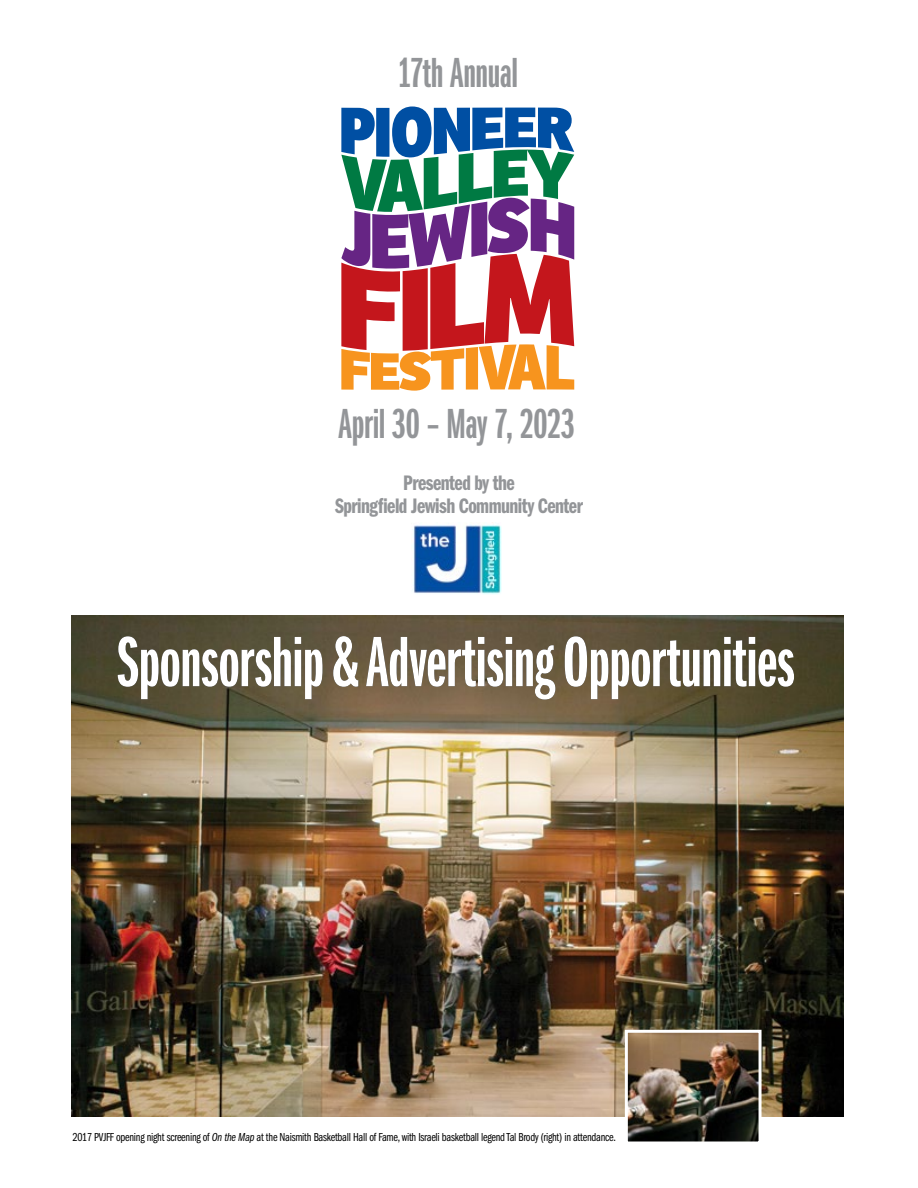
<style>
.page{position:relative;width:918px;height:1188px;background:#fff}
.page>*{position:absolute;margin:0;border:0;box-sizing:border-box;transform-origin:0 0}
.t1{font:73.95px "Franklin Gothic Demi X Cmpr";letter-spacing:-.01em;color:#fff}
.t2{font:43.65px "Franklin Gothic Demi X Cmpr";letter-spacing:-.01em;color:#939598}
.t3{font:21.75px/22.5px "Franklin Gothic Demi Cmpr";letter-spacing:-.025em;color:#939598;text-align:center}
.t4{font:12px "Franklin Gothic Book Cmpr";letter-spacing:-.02em;color:#000}
.s1{font-family:"Franklin Gothic Book Cmpr Ital"}
</style>
<div class="page">
<img style="left:71px;top:616px;width:773px;height:500px">
<img style="left:623px;top:1028px;width:140px;height:114px">
<svg style="left:341px;top:107px;width:233px;height:284px"></svg>
<img style="left:412px;top:522px;width:90px;height:73px">
<h2 class="t2" style="left:398px;top:49px;width:122px">17th Annual</h2>
<h2 class="t2" style="left:339px;top:400px;width:238px">April 30 – May 7, 2023</h2>
<h3 class="t3" style="left:335px;top:472px;width:249px">Presented by the<br>Springfield Jewish Community Center</h3>
<h1 class="t1" style="left:117px;top:622px;width:680px">Sponsorship &amp; Advertising Opportunities</h1>
<p class="t4" style="left:73px;top:1130px;width:545px">2017 PVJFF opening night screening of <span class="s1">On the Map</span> at the Naismith Basketball Hall of Fame, with Israeli basketball legend Tal Brody (right) in attendance.</p>
</div>
